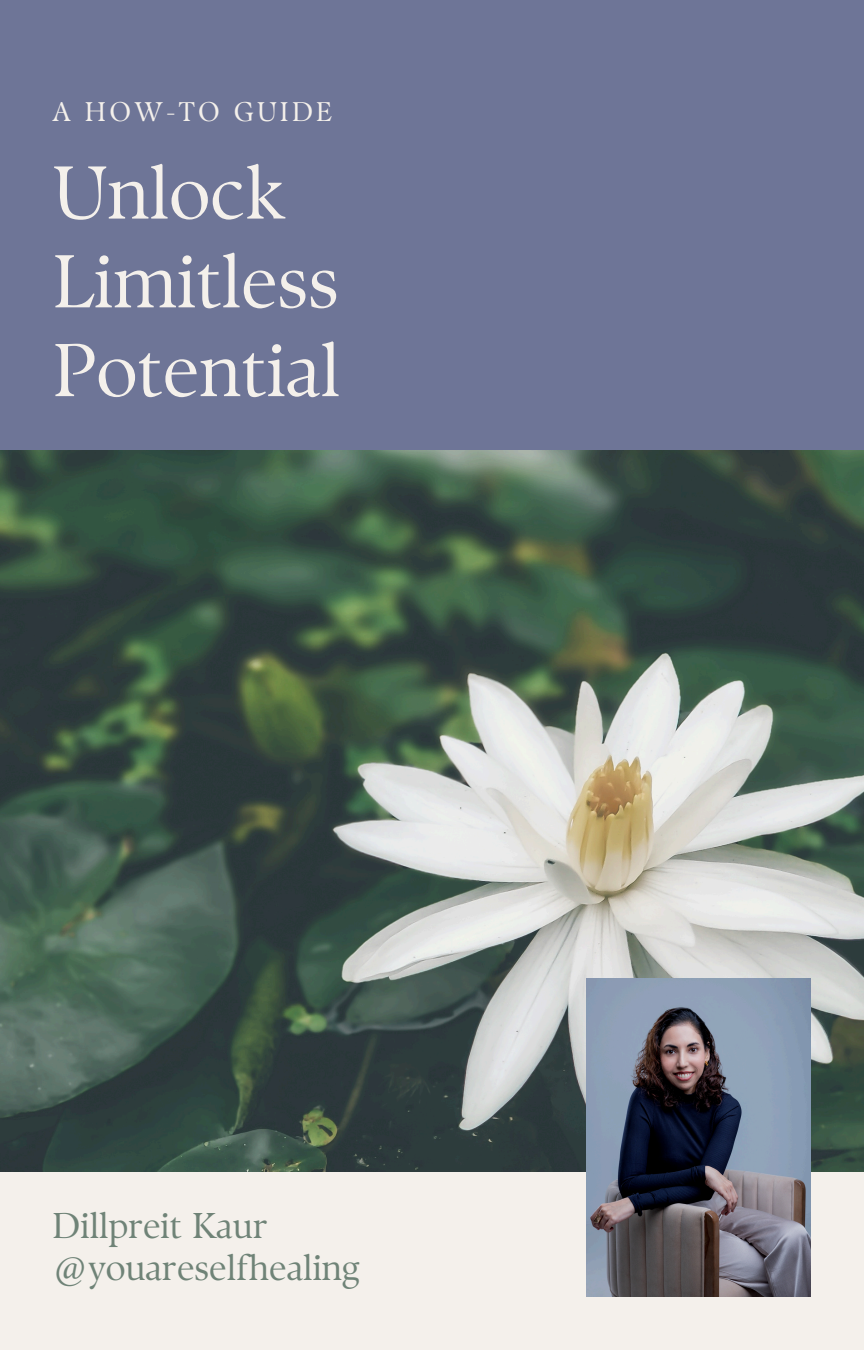
<style>
.page{position:relative;width:864px;height:1350px;background:#6e7597}
.page>*{position:absolute;margin:0;border:0;box-sizing:border-box;transform-origin:0 0}
.t1{font:74.7px/88.9px "TY Serif D";color:#f4f0eb}
.t2{font:35.77px/42.8px "TY Serif D";color:#6f8377}
.t3{font:27px "TY Serif D";letter-spacing:.12em;color:#f4f0eb}
</style>
<div class="page">
<div style="left:0;top:1151px;width:864px;height:199px;background:#f4f0eb"></div>
<img style="left:0;top:451px;width:864px;height:720px">
<img style="left:586px;top:979px;width:224px;height:317px">
<h1 class="t3" style="left:53px;top:95px;width:281px">A HOW-TO GUIDE</h1>
<p class="t1" style="left:53px;top:148px;width:289px">Unlock<br>Limitless<br>Potential</p>
<h2 class="t2" style="left:53px;top:1204px;width:310px">Dillpreit Kaur @youareselfhealing</h2>
</div>
